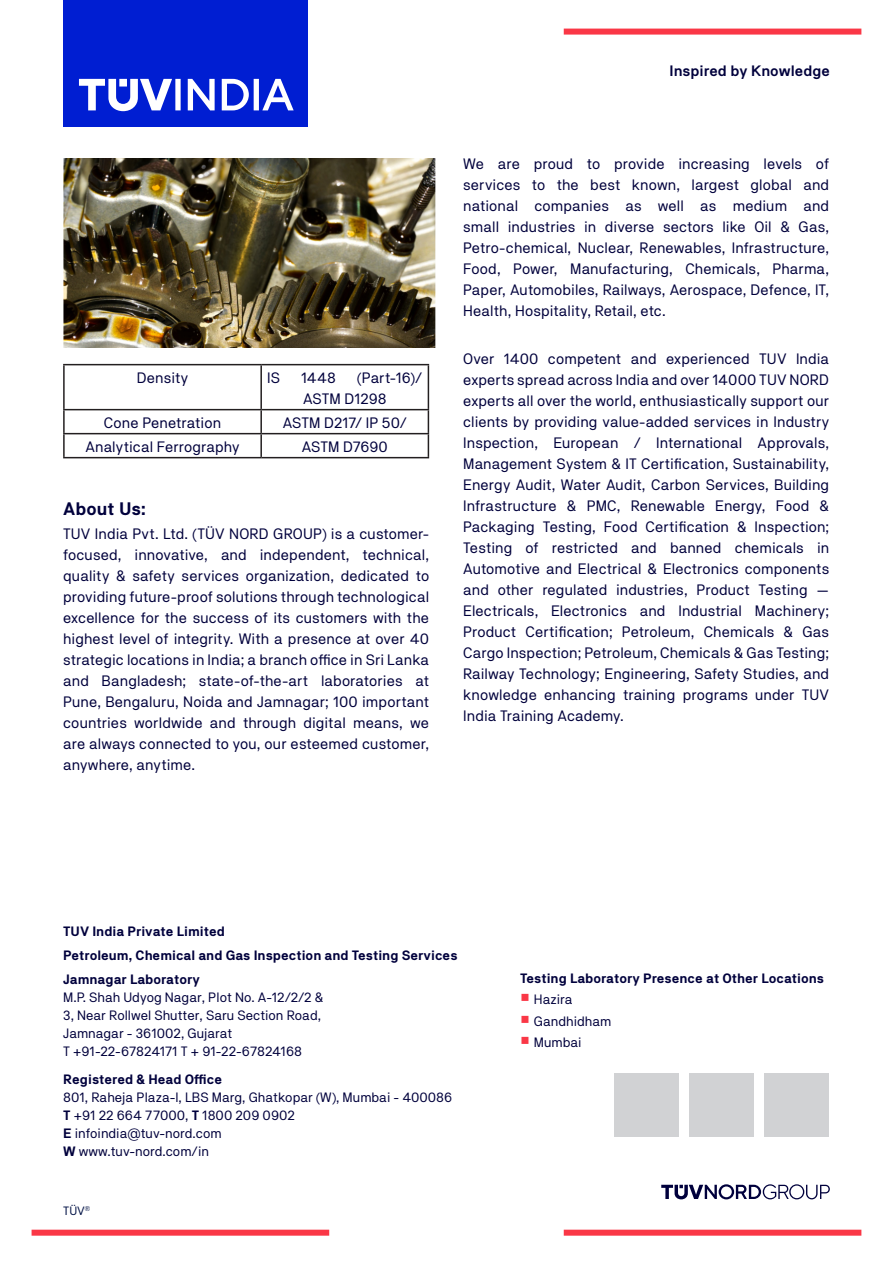
<style>
.page{position:relative;width:893px;height:1263px;background:#fff}
.page>*{position:absolute;margin:0;border:0;box-sizing:border-box;transform-origin:0 0}
.t1{font:700 18px "TNG Pro";letter-spacing:.005em;color:#00003c}
.t2{font:15px/21px "TNG Pro";letter-spacing:.005em;color:#00003c;text-align:justify}
.t3{font:600 15px "TNG Pro";color:#00003c}
.t4{font:13.5px "TNG Pro";color:#00003c}
.t5{font:700 13.5px "TNG Pro";color:#00003c}
.t6{font:12px "TNG Pro";color:#001145}
.s1{font-weight:700}
.s2{color:#fa3746}
</style>
<div class="page">
<hr style="left:63px;top:364px;width:198px;height:1px;background:#231f20">
<hr style="left:63px;top:365px;width:2px;height:44px;background:#231f20">
<hr style="left:261px;top:364px;width:168px;height:1px;background:#231f20">
<hr style="left:260px;top:365px;width:2px;height:44px;background:#231f20">
<hr style="left:428px;top:365px;width:1px;height:44px;background:#231f20">
<hr style="left:63px;top:409px;width:198px;height:1px;background:#231f20">
<hr style="left:63px;top:410px;width:2px;height:23px;background:#231f20">
<hr style="left:261px;top:409px;width:168px;height:1px;background:#231f20">
<hr style="left:260px;top:410px;width:2px;height:23px;background:#231f20">
<hr style="left:63px;top:433px;width:198px;height:1px;background:#231f20">
<hr style="left:63px;top:434px;width:2px;height:23px;background:#231f20">
<hr style="left:261px;top:433px;width:168px;height:1px;background:#231f20">
<hr style="left:260px;top:434px;width:2px;height:23px;background:#231f20">
<svg style="left:428px;top:410px;width:1px;height:47px"></svg>
<hr style="left:63px;top:457px;width:198px;height:1px;background:#231f20">
<hr style="left:261px;top:457px;width:168px;height:1px;background:#231f20">
<div style="left:764px;top:1072px;width:65px;height:64px;background:#d1d2d4"></div>
<div style="left:689px;top:1072px;width:65px;height:64px;background:#d1d2d4"></div>
<div style="left:614px;top:1072px;width:65px;height:64px;background:#d1d2d4"></div>
<img style="left:63px;top:158px;width:373px;height:189px">
<div style="left:564px;top:29px;width:297px;height:6px;background:#fa3746"></div>
<div style="left:564px;top:1230px;width:297px;height:6px;background:#fa3746"></div>
<div style="left:32px;top:1230px;width:297px;height:6px;background:#fa3746"></div>
<div style="left:63px;top:0;width:245px;height:126px;background:#001ed2"></div>
<svg style="left:79px;top:79px;width:215px;height:32px"></svg>
<svg style="left:661px;top:1184px;width:169px;height:15px"></svg>
<p class="t2" style="left:137px;top:367px;width:53px">Density</p>
<p class="t2" style="left:267px;top:367px;width:14px">IS</p>
<p class="t2" style="left:301px;top:367px;width:36px">1448</p>
<p class="t2" style="left:303px;top:367px;width:121px;text-indent:54px">(Part-16)/<br>ASTM D1298</p>
<p class="t2" style="left:104px;top:412px;width:119px">Cone Penetration</p>
<p class="t2" style="left:283px;top:412px;width:126px">ASTM D217/ IP 50/</p>
<p class="t2" style="left:85px;top:436px;width:156px">Analytical Ferrography</p>
<p class="t2" style="left:302px;top:436px;width:88px">ASTM D7690</p>
<p class="t1" style="left:63px;top:498px;width:84px">About Us:</p>
<p class="t2" style="left:63px;top:523px;width:368px">TUV India Pvt. Ltd. (TÜV NORD GROUP) is a customer&shy;focused, innovative, and independent, technical, quality &amp; safety services organization, dedicated to providing future-proof solutions through technological excellence for the success of its customers with the highest level of integrity. With a presence at over 40 strategic locations in India; a branch office in Sri Lanka and Bangladesh; state-of-the-art laboratories at Pune, Bengaluru, Noida and Jamnagar; 100 important countries worldwide and through digital means, we are always connected to you, our esteemed customer, anywhere, anytime.</p>
<p class="t3" style="left:669px;top:62px;width:162px">Inspired by Knowledge</p>
<p class="t2" style="left:463px;top:153px;width:367px">We are proud to provide increasing levels of services to the best known, largest global and national companies as well as medium and small industries in diverse sectors like Oil &amp; Gas, Petro-chemical, Nuclear, Renewables, Infrastructure, Food, Power, Manufacturing, Chemicals, Pharma, Paper, Automobiles, Railways, Aerospace, Defence, IT, Health, Hospitality, Retail, etc.</p>
<p class="t2" style="left:463px;top:348px;width:368px">Over 1400 competent and experienced TUV India experts spread across India and over 14000 TUV NORD experts all over the world, enthusiastically support our clients by providing value-added services in Industry Inspection, European / International Approvals, Management System &amp; IT Certification, Sustainability, Energy Audit, Water Audit, Carbon Services, Building Infrastructure &amp; PMC, Renewable Energy, Food &amp; Packaging Testing, Food Certification &amp; Inspection; Testing of restricted and banned chemicals in Automotive and Electrical &amp; Electronics components and other regulated industries, Product Testing — Electricals, Electronics and Industrial Machinery; Product Certification; Petroleum, Chemicals &amp; Gas Cargo Inspection; Petroleum, Chemicals &amp; Gas Testing; Railway Technology; Engineering, Safety Studies, and knowledge enhancing training programs under TUV India Training Academy.</p>
<p class="t5" style="left:63px;top:923px;width:163px">TUV India Private Limited</p>
<p class="t5" style="left:63px;top:947px;width:396px">Petroleum, Chemical and Gas Inspection and Testing Services</p>
<p class="t5" style="left:63px;top:971px;width:138px">Jamnagar Laboratory</p>
<p class="t4" style="left:63px;top:989px;width:262px">M.P. Shah Udyog Nagar, Plot No. A-12/2/2 &amp;</p>
<p class="t4" style="left:63px;top:1007px;width:259px">3, Near Rollwel Shutter, Saru Section Road,</p>
<p class="t4" style="left:63px;top:1025px;width:171px">Jamnagar - 361002, Gujarat</p>
<p class="t4" style="left:63px;top:1043px;width:240px">T +91-22-67824171 T + 91-22-67824168</p>
<p class="t5" style="left:63px;top:1071px;width:160px">Registered &amp; Head Office</p>
<p class="t4" style="left:63px;top:1089px;width:391px">801, Raheja Plaza-I, LBS Marg, Ghatkopar (W), Mumbai - 400086</p>
<p class="t4" style="left:63px;top:1107px;width:233px"><span class="s1">T</span> +91 22 664 77000, <span class="s1">T</span> 1800 209 0902</p>
<p class="t4" style="left:63px;top:1125px;width:160px"><span class="s1">E</span> infoindia@tuv-nord.com</p>
<p class="t4" style="left:63px;top:1143px;width:147px"><span class="s1">W</span> www.tuv-nord.com/in</p>
<p class="t6" style="left:63px;top:1204px;width:29px">TÜV<sup>®</sup></p>
<p class="t5" style="left:520px;top:970px;width:305px">Testing Laboratory Presence at Other Locations</p>
<p class="t4" style="left:520px;top:991px;width:54px"><span class="s2">○</span> Hazira</p>
<p class="t4" style="left:520px;top:1013px;width:92px"><span class="s2">○</span> Gandhidham</p>
<p class="t4" style="left:520px;top:1034px;width:63px"><span class="s2">○</span> Mumbai</p>
</div>
